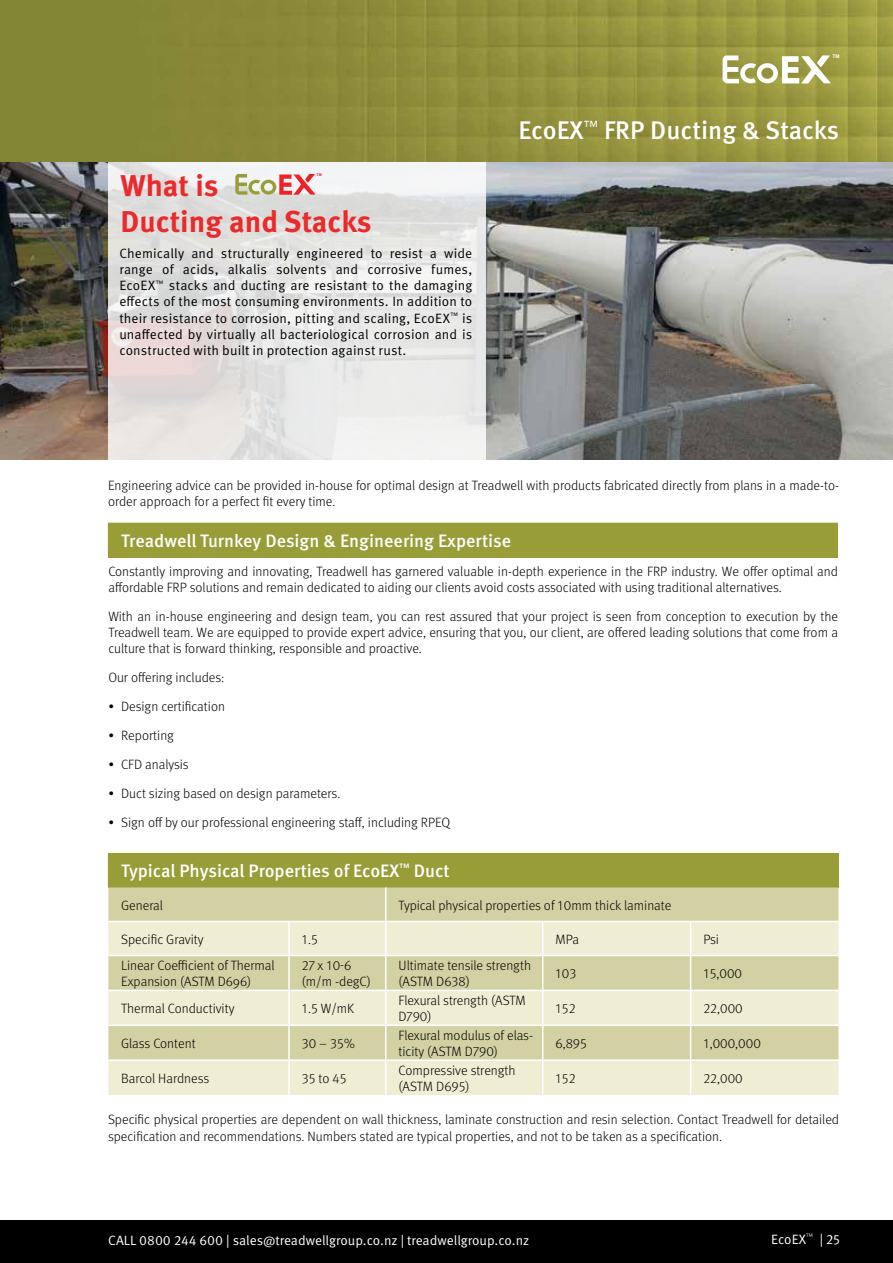
<style>
.page{position:relative;width:893px;height:1263px;background:#fff}
.page>*{position:absolute;margin:0;border:0;box-sizing:border-box;transform-origin:0 0}
.t1{font:700 30px/36px "Meta Pro";color:#eb2a2c}
.t2{font:500 25.5px "Meta Pro";color:#fff}
.t3{font:500 18px "Meta Pro";color:#fff}
.t4{font:300 13.5px/16.2px "Meta Pro";color:#000}
.t5{font:13.5px/16.2px "Meta Pro Norm";letter-spacing:.005em;color:#000;text-align:justify}
.t6{font:13.5px "Meta Pro Norm";color:#fff}
.t7{font:700 4.95px "Arial";color:#fff}
.t8{font:700 3.6px "Arial";color:#ed2127}
</style>
<div class="page">
<div style="left:0;top:1220px;width:893px;height:43px;background:#000"></div>
<img style="left:0;top:0;width:893px;height:162px">
<svg style="left:723px;top:55px;width:108px;height:28px"></svg>
<div style="left:108px;top:523px;width:730px;height:34px;background:#989d37"></div>
<hr style="left:108px;top:557px;width:730px;height:1px;background:#989d37">
<div style="left:108px;top:853px;width:730px;height:34px;background:#989d37"></div>
<div style="left:108px;top:887px;width:730px;height:34px;background:#d3d1a3"></div>
<svg style="left:108px;top:922px;width:730px;height:173px;background:#e4e2c0"></svg>
<hr style="left:691px;top:853px;width:148px;height:1px;background:#989d37">
<hr style="left:838px;top:854px;width:1px;height:33px;background:#989d37">
<hr style="left:385px;top:887px;width:1px;height:34px;background:#fff">
<hr style="left:288px;top:922px;width:2px;height:33px;background:#fff">
<hr style="left:385px;top:922px;width:1px;height:33px;background:#fff">
<hr style="left:542px;top:922px;width:1px;height:33px;background:#fff">
<hr style="left:690px;top:922px;width:1px;height:33px;background:#fff">
<hr style="left:108px;top:955px;width:181px;height:1px;background:#fff">
<hr style="left:289px;top:955px;width:97px;height:1px;background:#fff">
<hr style="left:288px;top:956px;width:2px;height:34px;background:#fff">
<hr style="left:386px;top:955px;width:157px;height:1px;background:#fff">
<hr style="left:385px;top:956px;width:1px;height:34px;background:#fff">
<hr style="left:543px;top:955px;width:148px;height:1px;background:#fff">
<hr style="left:542px;top:956px;width:1px;height:34px;background:#fff">
<hr style="left:691px;top:955px;width:147px;height:1px;background:#fff">
<hr style="left:690px;top:956px;width:1px;height:34px;background:#fff">
<hr style="left:108px;top:990px;width:181px;height:1px;background:#fff">
<hr style="left:289px;top:990px;width:97px;height:1px;background:#fff">
<hr style="left:288px;top:991px;width:2px;height:33px;background:#fff">
<hr style="left:386px;top:990px;width:157px;height:1px;background:#fff">
<hr style="left:385px;top:991px;width:1px;height:33px;background:#fff">
<hr style="left:543px;top:990px;width:148px;height:1px;background:#fff">
<hr style="left:542px;top:991px;width:1px;height:33px;background:#fff">
<hr style="left:691px;top:990px;width:147px;height:1px;background:#fff">
<hr style="left:690px;top:991px;width:1px;height:33px;background:#fff">
<hr style="left:108px;top:1024px;width:181px;height:2px;background:#fff">
<hr style="left:289px;top:1024px;width:97px;height:2px;background:#fff">
<hr style="left:288px;top:1026px;width:2px;height:33px;background:#fff">
<hr style="left:386px;top:1024px;width:157px;height:2px;background:#fff">
<hr style="left:385px;top:1026px;width:1px;height:33px;background:#fff">
<hr style="left:543px;top:1024px;width:148px;height:2px;background:#fff">
<hr style="left:542px;top:1026px;width:1px;height:33px;background:#fff">
<hr style="left:691px;top:1024px;width:147px;height:2px;background:#fff">
<hr style="left:690px;top:1026px;width:1px;height:33px;background:#fff">
<hr style="left:108px;top:1059px;width:181px;height:2px;background:#fff">
<hr style="left:289px;top:1059px;width:97px;height:2px;background:#fff">
<hr style="left:288px;top:1061px;width:2px;height:34px;background:#fff">
<hr style="left:386px;top:1059px;width:157px;height:2px;background:#fff">
<hr style="left:385px;top:1061px;width:1px;height:34px;background:#fff">
<hr style="left:543px;top:1059px;width:148px;height:2px;background:#fff">
<hr style="left:542px;top:1061px;width:1px;height:34px;background:#fff">
<hr style="left:691px;top:1059px;width:147px;height:2px;background:#fff">
<hr style="left:690px;top:1061px;width:1px;height:34px;background:#fff">
<img style="left:1px;top:162px;width:892px;height:298px">
<svg style="left:108px;top:162px;width:377px;height:298px;fill:#e7e5e4"></svg>
<svg style="left:235px;top:174px;width:80px;height:21px"></svg>
<p class="t7" style="left:832px;top:52px;width:9px">TM</p>
<p class="t8" style="left:317px;top:172px;width:7px">TM</p>
<h1 class="t1" style="left:121px;top:166px;width:253px">What is<br>Ducting and Stacks</h1>
<p class="t5" style="left:119px;top:244px;width:354px">Chemically and structurally engineered to resist a wide range of acids, alkalis solvents and corrosive fumes, EcoEX<sup>™</sup> stacks and ducting are resistant to the damaging effects of the most consuming environments. In addition to their resistance to corrosion, pitting and scaling, EcoEX<sup>™</sup> is unaffected by virtually all bacteriological corrosion and is constructed with built in protection against rust.</p>
<h2 class="t2" style="left:518px;top:110px;width:322px">EcoEX<sup>™</sup> FRP Ducting &amp; Stacks</h2>
<p class="t4" style="left:108px;top:477px;width:732px">Engineering advice can be provided in-house for optimal design at Treadwell with products fabricated directly from plans in a made-to&shy;order approach for a perfect fit every time.</p>
<h3 class="t3" style="left:121px;top:527px;width:392px">Treadwell Turnkey Design &amp; Engineering Expertise</h3>
<p class="t4" style="left:108px;top:562px;width:731px">Constantly improving and innovating, Treadwell has garnered valuable in-depth experience in the FRP industry. We offer optimal and affordable FRP solutions and remain dedicated to aiding our clients avoid costs associated with using traditional alternatives.</p>
<p class="t4" style="left:108px;top:607px;width:731px;text-align:justify">With an in-house engineering and design team, you can rest assured that your project is seen from conception to execution by the Treadwell team. We are equipped to provide expert advice, ensuring that you, our client, are offered leading solutions that come from a culture that is forward thinking, responsible and proactive.</p>
<p class="t4" style="left:108px;top:669px;width:117px">Our offering includes:</p>
<p class="t4" style="left:108px;top:697px;width:118px">• Design certification</p>
<p class="t4" style="left:108px;top:726px;width:67px">• Reporting</p>
<p class="t4" style="left:108px;top:755px;width:82px">• CFD analysis</p>
<p class="t4" style="left:108px;top:784px;width:233px">• Duct sizing based on design parameters.</p>
<p class="t4" style="left:108px;top:813px;width:343px">• Sign off by our professional engineering staff, including RPEQ</p>
<h3 class="t3" style="left:121px;top:857px;width:330px">Typical Physical Properties of EcoEX<sup>™</sup> Duct</h3>
<p class="t4" style="left:121px;top:896px;width:43px">General</p>
<p class="t4" style="left:399px;top:896px;width:274px">Typical physical properties of 10mm thick laminate</p>
<p class="t4" style="left:121px;top:930px;width:84px">Specific Gravity</p>
<p class="t4" style="left:302px;top:930px;width:18px">1.5</p>
<p class="t4" style="left:555px;top:930px;width:25px">MPa</p>
<p class="t4" style="left:703px;top:930px;width:17px">Psi</p>
<p class="t4" style="left:121px;top:956px;width:155px">Linear Coefficient of Thermal<br>Expansion (ASTM D696)</p>
<p class="t4" style="left:302px;top:956px;width:71px">27 x 10-6 (m/m -degC)</p>
<p class="t4" style="left:399px;top:956px;width:134px">Ultimate tensile strength (ASTM D638)</p>
<p class="t4" style="left:555px;top:964px;width:22px">103</p>
<p class="t4" style="left:703px;top:964px;width:40px">15,000</p>
<p class="t4" style="left:121px;top:999px;width:115px">Thermal Conductivity</p>
<p class="t4" style="left:302px;top:999px;width:54px">1.5 W/mK</p>
<p class="t4" style="left:399px;top:991px;width:129px">Flexural strength (ASTM<br>D790)</p>
<p class="t4" style="left:555px;top:999px;width:22px">152</p>
<p class="t4" style="left:703px;top:999px;width:41px">22,000</p>
<p class="t4" style="left:121px;top:1034px;width:76px">Glass Content</p>
<p class="t4" style="left:302px;top:1034px;width:55px">30 – 35%</p>
<p class="t4" style="left:399px;top:1026px;width:136px">Flexural modulus of elas&shy;ticity (ASTM D790)</p>
<p class="t4" style="left:555px;top:1034px;width:33px">6,895</p>
<p class="t4" style="left:703px;top:1034px;width:59px">1,000,000</p>
<p class="t4" style="left:121px;top:1069px;width:90px">Barcol Hardness</p>
<p class="t4" style="left:302px;top:1069px;width:46px">35 to 45</p>
<p class="t4" style="left:399px;top:1061px;width:119px">Compressive strength (ASTM D695)</p>
<p class="t4" style="left:555px;top:1069px;width:22px">152</p>
<p class="t4" style="left:703px;top:1069px;width:41px">22,000</p>
<p class="t4" style="left:108px;top:1111px;width:733px">Specific physical properties are dependent on wall thickness, laminate construction and resin selection. Contact Treadwell for detailed specification and recommendations. Numbers stated are typical properties, and not to be taken as a specification.</p>
<p class="t6" style="left:108px;top:1230px;width:423px">CALL 0800 244 600 | sales@treadwellgroup.co.nz | treadwellgroup.co.nz</p>
<p class="t6" style="left:820px;top:1229px;width:22px">| 25</p>
<p class="t6" style="left:771px;top:1229px;width:43px">EcoEX<sup>™</sup></p>
</div>
